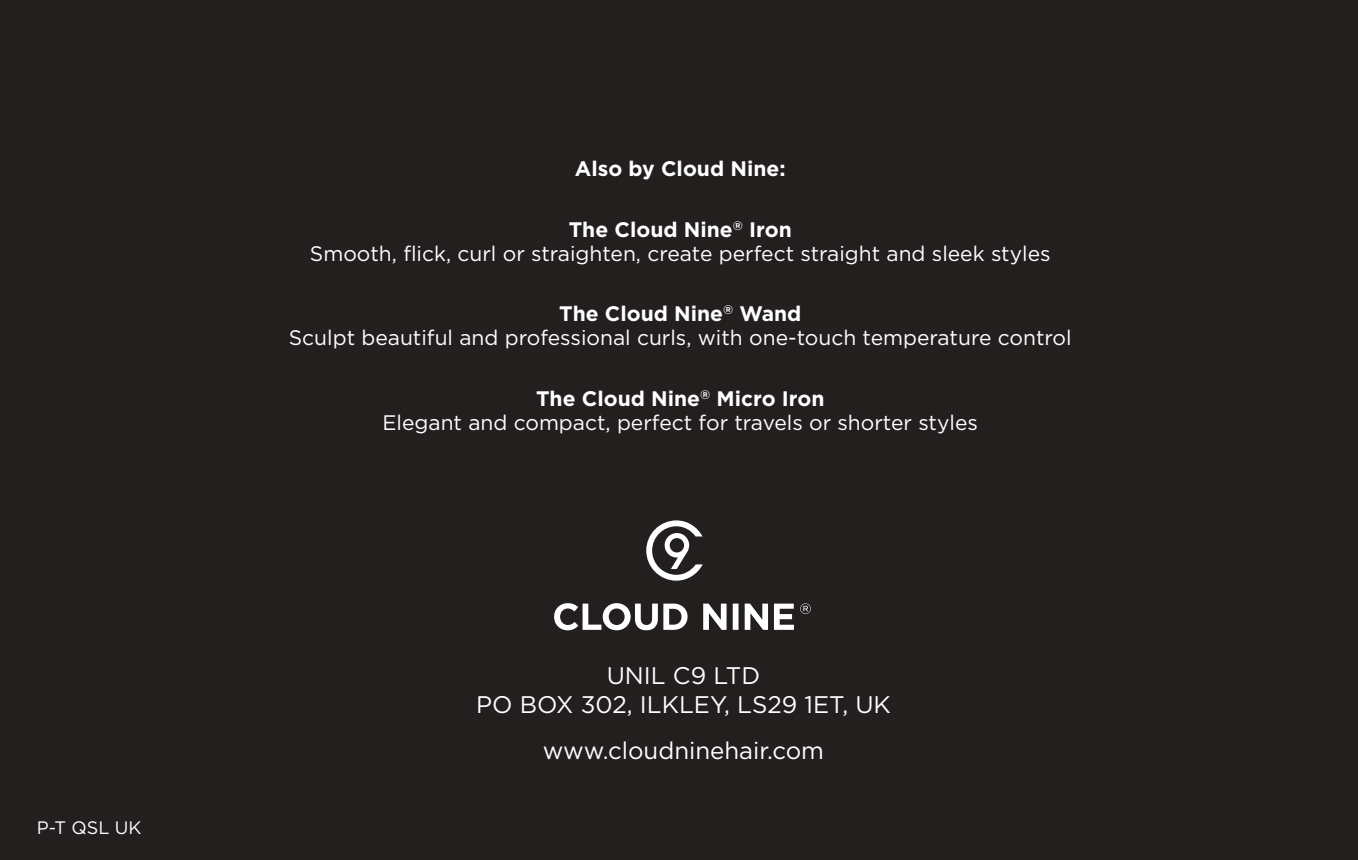
<style>
.page{position:relative;width:1358px;height:860px;background:#241f1f}
.page>*{position:absolute;margin:0;border:0;box-sizing:border-box;transform-origin:0 0}
.t1{font:24px/28.8px "Gotham";color:#fff;text-align:center}
.t2{font:21px/24px "Gotham";color:#fff;text-align:center}
.t3{font:700 21px "Gotham";color:#fff}
.t4{font:18px "Gotham";color:#fff}
.s1{font-weight:700}
</style>
<div class="page">
<svg style="left:646px;top:520px;width:57px;height:60px"></svg>
<svg style="left:554px;top:603px;width:240px;height:27px"></svg>
<svg style="left:800px;top:603px;width:11px;height:11px"></svg>
<p class="t4" style="left:37px;top:817px;width:106px">P-T QSL UK</p>
<p class="t3" style="left:575px;top:156px;width:212px">Also by Cloud Nine:</p>
<p class="t2" style="left:310px;top:217px;width:742px"><span class="s1">The Cloud Nine</span><sup>®</sup> <span class="s1">Iron<br></span>Smooth, flick, curl or straighten, create perfect straight and sleek styles</p>
<p class="t2" style="left:289px;top:302px;width:784px"><span class="s1">The Cloud Nine</span><sup>®</sup> <span class="s1">Wand<br></span>Sculpt beautiful and professional curls, with one-touch temperature control</p>
<p class="t2" style="left:382px;top:386px;width:597px"><span class="s1">The Cloud Nine</span><sup>®</sup> <span class="s1">Micro Iron<br></span>Elegant and compact, perfect for travels or shorter styles</p>
<p class="t1" style="left:476px;top:661px;width:416px">UNIL C9 LTD<br>PO BOX 302, ILKLEY, LS29 1ET, UK</p>
<p class="t1" style="left:543px;top:736px;width:283px">www.cloudninehair.com</p>
</div>
